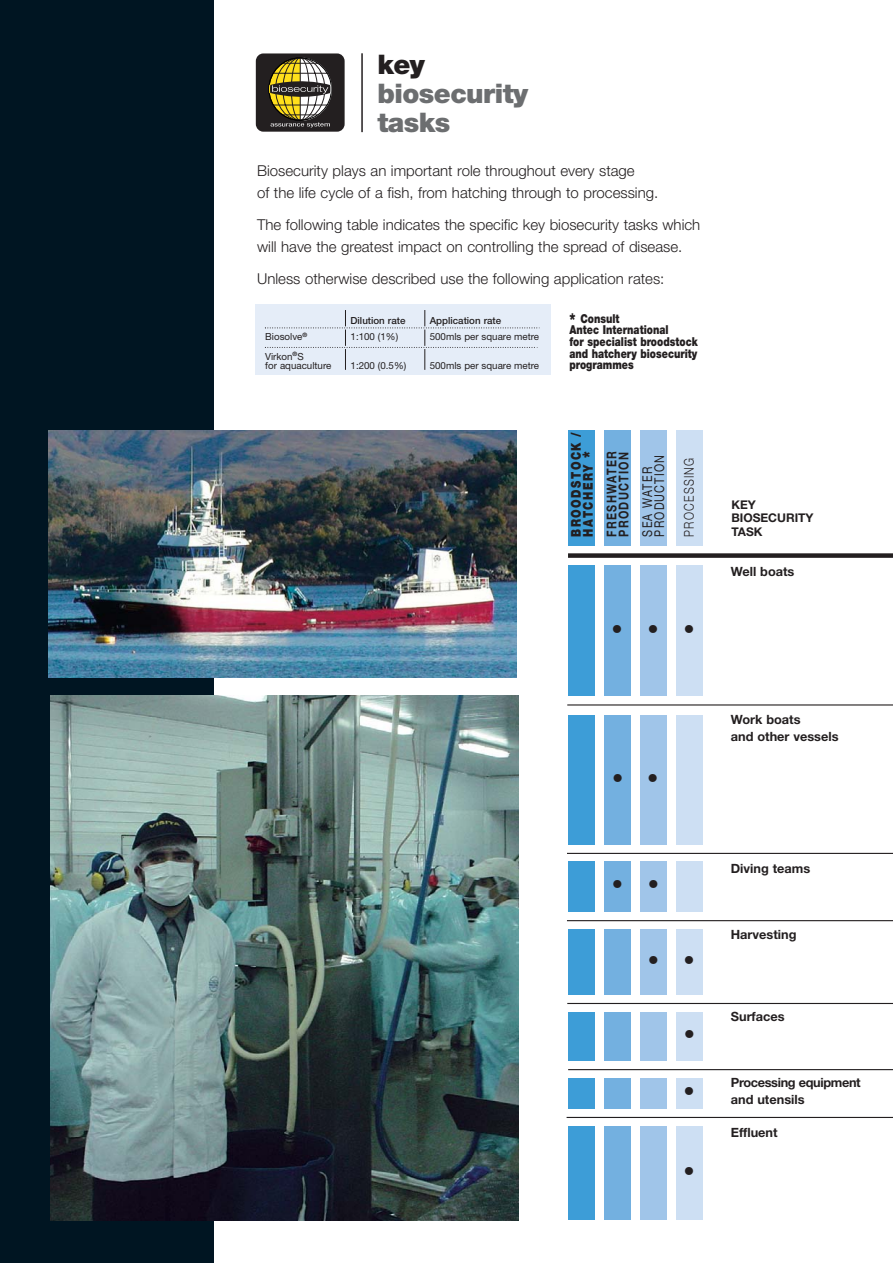
<style>
.page{position:relative;width:893px;height:1263px;background:#fff}
.page>*{position:absolute;margin:0;border:0;box-sizing:border-box;transform-origin:0 0}
.t1{font:900 27px/29.2px "Helvetica Neue";letter-spacing:-.02em;color:#6c6e70}
.t2{font:900 27px "Helvetica Neue";color:#231f20}
.t3{font:700 22.5px "Helvetica Neue";color:#231f20}
.t4{font:300 15px/22.5px "Helvetica Neue";color:#231f20}
.t5{font:900 13.5px/12px "Helvetica Neue";letter-spacing:.135em;color:#231f20;scale:.8 1}
.t6{font:700 13.5px/12px "Helvetica Neue";letter-spacing:.11em;color:#231f20;scale:.8 1}
.t7{font:13.5px/12px "Helvetica Neue";letter-spacing:.11em;color:#231f20;scale:.8 1}
.t8{font:300 13.5px "Helvetica Neue";letter-spacing:.11em;color:#231f20;scale:.8 1}
.t9{font:700 12.75px/16.5px "Helvetica Neue";color:#231f20}
.t10{font:700 12.75px/16.5px "Helvetica Neue";letter-spacing:-.03em;color:#231f20}
.t11{font:900 12.3px/11.7px "Helvetica Neue";color:#231f20;scale:.8 1}
.t12{font:700 12px/13.5px "Helvetica Neue";color:#231f20}
.t13{font:9.75px/9px "Helvetica Neue";color:#231f20}
.t14{font:500 9.75px "Helvetica Neue";color:#231f20}
.s1{font-size:16.35px}
.s2{font-size:18px}
</style>
<div class="page">
<div style="left:604px;top:430px;width:27px;height:116px;background:#73b0e0"></div>
<div style="left:640px;top:430px;width:26px;height:116px;background:#a0c5e9"></div>
<div style="left:675px;top:430px;width:27px;height:116px;background:#cddff3"></div>
<div style="left:568px;top:430px;width:27px;height:116px;background:#3d9dd7"></div>
<div style="left:604px;top:715px;width:27px;height:130px;background:#73b0e0"></div>
<div style="left:640px;top:715px;width:27px;height:130px;background:#a0c5e9"></div>
<div style="left:675px;top:715px;width:27px;height:130px;background:#cddff3"></div>
<div style="left:568px;top:715px;width:27px;height:130px;background:#3d9dd7"></div>
<div style="left:604px;top:862px;width:27px;height:50px;background:#73b0e0"></div>
<div style="left:640px;top:862px;width:27px;height:50px;background:#a0c5e9"></div>
<div style="left:675px;top:862px;width:27px;height:50px;background:#cddff3"></div>
<div style="left:568px;top:862px;width:27px;height:50px;background:#3d9dd7"></div>
<div style="left:604px;top:929px;width:27px;height:65px;background:#73b0e0"></div>
<div style="left:640px;top:929px;width:27px;height:65px;background:#a0c5e9"></div>
<div style="left:675px;top:929px;width:27px;height:65px;background:#cddff3"></div>
<div style="left:568px;top:929px;width:27px;height:65px;background:#3d9dd7"></div>
<div style="left:604px;top:1012px;width:27px;height:49px;background:#73b0e0"></div>
<div style="left:640px;top:1012px;width:27px;height:49px;background:#a0c5e9"></div>
<div style="left:675px;top:1012px;width:27px;height:49px;background:#cddff3"></div>
<div style="left:568px;top:1012px;width:27px;height:49px;background:#3d9dd7"></div>
<div style="left:604px;top:1078px;width:27px;height:31px;background:#73b0e0"></div>
<div style="left:640px;top:1078px;width:26px;height:31px;background:#a0c5e9"></div>
<div style="left:675px;top:1078px;width:27px;height:31px;background:#cddff3"></div>
<div style="left:568px;top:1078px;width:27px;height:31px;background:#3d9dd7"></div>
<div style="left:604px;top:1126px;width:27px;height:94px;background:#73b0e0"></div>
<div style="left:640px;top:1126px;width:26px;height:94px;background:#a0c5e9"></div>
<div style="left:675px;top:1126px;width:27px;height:94px;background:#cddff3"></div>
<div style="left:568px;top:1126px;width:27px;height:94px;background:#3d9dd7"></div>
<div style="left:0;top:0;width:213px;height:1263px;background:#001522"></div>
<img style="left:48px;top:430px;width:468px;height:248px">
<img style="left:50px;top:696px;width:468px;height:524px">
<div style="left:568px;top:553px;width:324px;height:5px;background:#231f20"></div>
<hr style="left:567px;top:704px;width:325px;height:2px;background:#231f20">
<hr style="left:567px;top:853px;width:325px;height:1px;background:#231f20">
<hr style="left:567px;top:920px;width:325px;height:1px;background:#231f20">
<hr style="left:567px;top:1003px;width:325px;height:1px;background:#231f20">
<hr style="left:568px;top:1069px;width:324px;height:1px;background:#231f20">
<div style="left:604px;top:565px;width:27px;height:131px;background:#73b0e0"></div>
<div style="left:640px;top:565px;width:26px;height:131px;background:#a0c5e9"></div>
<div style="left:675px;top:565px;width:27px;height:131px;background:#cddff3"></div>
<div style="left:568px;top:565px;width:27px;height:131px;background:#3d9dd7"></div>
<hr style="left:361px;top:53px;width:2px;height:79px;background:#231f20">
<div style="left:256px;top:53px;width:88px;height:79px;background:#231f20;border-radius:8px"></div>
<svg style="left:269px;top:58px;width:63px;height:69px"></svg>
<hr style="left:566px;top:1117px;width:326px;height:1px;background:#231f20">
<div style="left:255px;top:304px;width:295px;height:71px;background:#e5edf8"></div>
<svg style="left:265px;top:310px;width:275px;height:60px"></svg>
<h1 class="t2" style="left:377px;top:55px;width:49px">key</h1>
<h1 class="t1" style="left:377px;top:81px;width:152px">biosecurity tasks</h1>
<p class="t4" style="left:257px;top:161px;width:402px">Biosecurity plays an important role throughout every stage<br>of the life cycle of a fish, from hatching through to processing.</p>
<p class="t4" style="left:257px;top:215px;width:444px">The following table indicates the specific key biosecurity tasks which will have the greatest impact on controlling the spread of disease.</p>
<p class="t4" style="left:257px;top:269px;width:409px">Unless otherwise described use the following application rates:</p>
<p class="t14" style="left:350px;top:317px;width:56px">Dilution rate</p>
<p class="t14" style="left:430px;top:317px;width:73px">Application rate</p>
<p class="t13" style="left:265px;top:333px;width:43px">Biosolve<sup>®</sup></p>
<p class="t13" style="left:350px;top:333px;width:49px">1:100 (1%)</p>
<p class="t13" style="left:430px;top:333px;width:111px">500mls per square metre</p>
<p class="t13" style="left:265px;top:353px;width:67px">Virkon<sup>®</sup>S<br>for aquaculture</p>
<p class="t13" style="left:350px;top:362px;width:57px">1:200 (0.5%)</p>
<p class="t13" style="left:430px;top:362px;width:111px">500mls per square metre</p>
<p class="t11" style="left:569px;top:313px;width:162px"><span class="s1">*</span> Consult<br>Antec International<br>for specialist broodstock and hatchery biosecurity programmes</p>
<p class="t5" style="left:571px;top:537px;width:132px;rotate:-90deg">BROODSTOCK /<br>HATCHERY <span class="s2">*</span></p>
<p class="t6" style="left:606px;top:537px;width:108px;rotate:-90deg">FRESHWATER<br>PRODUCTION</p>
<p class="t7" style="left:642px;top:537px;width:103px;rotate:-90deg">SEA WATER<br>PRODUCTION</p>
<p class="t8" style="left:684px;top:537px;width:100px;rotate:-90deg">PROCESSING</p>
<h2 class="t3" style="left:611px;top:621px;width:84px">•••</h2>
<p class="t12" style="left:731px;top:499px;width:84px">KEY<br>BIOSECURITY<br>TASK</p>
<p class="t9" style="left:730px;top:564px;width:65px">Well boats</p>
<h2 class="t3" style="left:612px;top:770px;width:48px">• •</h2>
<h2 class="t3" style="left:611px;top:876px;width:49px">• •</h2>
<h2 class="t3" style="left:647px;top:951px;width:48px">• •</h2>
<h2 class="t3" style="left:683px;top:1026px;width:13px">•</h2>
<h2 class="t3" style="left:683px;top:1083px;width:13px">•</h2>
<h2 class="t3" style="left:683px;top:1163px;width:13px">•</h2>
<p class="t9" style="left:730px;top:713px;width:109px">Work boats<br>and other vessels</p>
<p class="t9" style="left:730px;top:861px;width:81px">Diving teams</p>
<p class="t9" style="left:730px;top:927px;width:67px">Harvesting</p>
<p class="t9" style="left:730px;top:1010px;width:55px">Surfaces</p>
<p class="t10" style="left:730px;top:1076px;width:131px">Processing equipment and utensils</p>
<p class="t9" style="left:730px;top:1125px;width:48px">Effluent</p>
</div>
